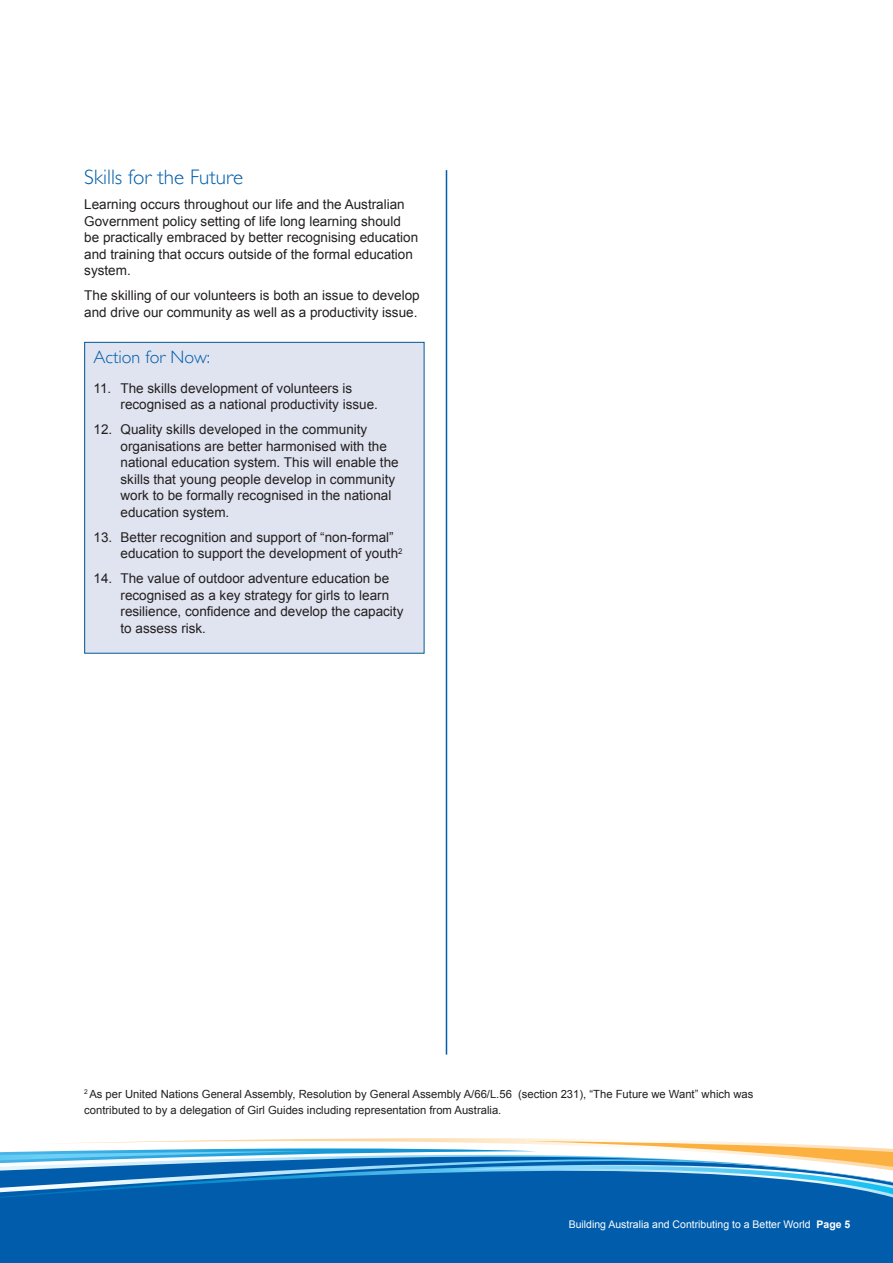
<style>
.page{position:relative;width:893px;height:1263px;background:#fff}
.page>*{position:absolute;margin:0;border:0;box-sizing:border-box;transform-origin:0 0}
.t1{font:300 21px "Gill Sans";color:#015dab}
.t2{font:300 18px "Gill Sans";color:#015dab}
.Body{font:13.5px/16.5px "Arial";color:#231f20}
.Body-2{font:11.25px/16.5px "Arial";color:#231f20}
.t3{font:10.5px "Arial";color:#fff}
.s1{font-weight:700}
</style>
<div class="page">
<svg style="left:0;top:1138px;width:893px;height:125px;background:#347fb9"></svg>
<hr style="left:446px;top:170px;width:1px;height:884px;background:#015dab">
<div style="left:85px;top:342px;width:339px;height:311px;background:#e0e4f0"></div>
<div style="left:84px;top:342px;width:340px;height:312px;border:1px solid #015897"></div>
<h2 class="t1" style="left:84px;top:165px;width:160px">Skills for the Future</h2>
<p class="Body" style="left:84px;top:197px;width:335px">Learning occurs throughout our life and the Australian Government policy setting of life long learning should be practically embraced by better recognising education and training that occurs outside of the formal education system.</p>
<p class="Body" style="left:84px;top:288px;width:337px">The skilling of our volunteers is both an issue to develop and drive our community as well as a productivity issue.</p>
<p class="t2" style="left:94px;top:347px;width:118px">Action for Now:</p>
<p class="Body" style="left:121px;top:380px;width:259px;text-indent:-27px">11. The skills development of volunteers is recognised as a national productivity issue.</p>
<p class="Body" style="left:121px;top:421px;width:280px;text-indent:-27px">12. Quality skills developed in the community organisations are better harmonised with the national education system. This will enable the skills that young people develop in community work to be formally recognised in the national education system.</p>
<p class="Body" style="left:121px;top:529px;width:284px;text-indent:-27px">13. Better recognition and support of “non-formal” education to support the development of youth<sup>2</sup></p>
<p class="Body" style="left:121px;top:570px;width:284px;text-indent:-27px">14. The value of outdoor adventure education be recognised as a key strategy for girls to learn resilience, confidence and develop the capacity to assess risk.</p>
<p class="Body-2" style="left:84px;top:1085px;width:671px"><sup>2</sup> As per United Nations General Assembly, Resolution by General Assembly A/66/L.56 (section 231), “The Future we Want” which was contributed to by a delegation of Girl Guides including representation from Australia.</p>
<p class="t3" style="left:569px;top:1217px;width:283px">Building Australia and Contributing to a Better World <span class="s1">Page 5</span></p>
</div>
